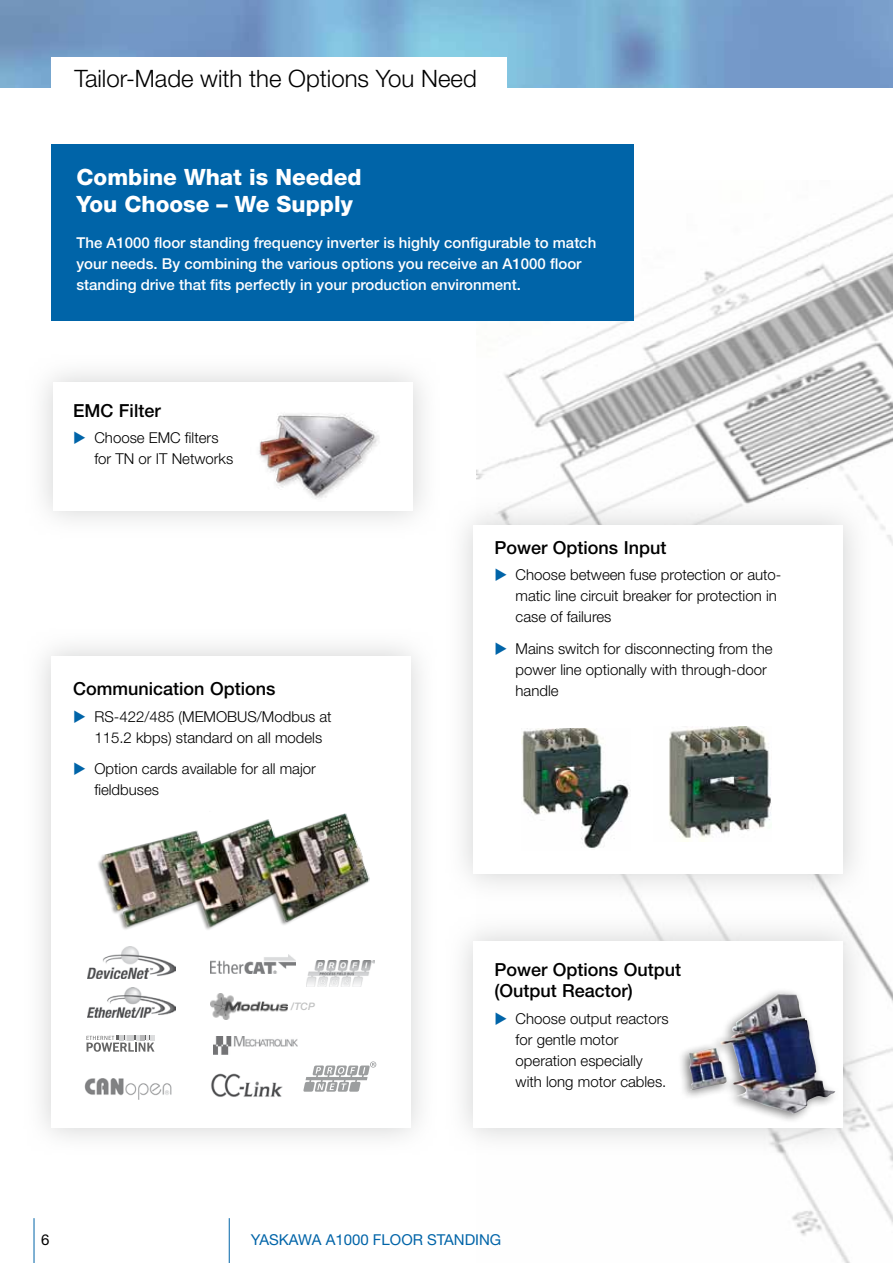
<style>
.page{position:relative;width:893px;height:1263px;background:#fff}
.page>*{position:absolute;margin:0;border:0;box-sizing:border-box;transform-origin:0 0}
.t1{font:300 24px "Helvetica Neue LT Pro";color:#000}
.t2{font:800 22.5px/27px "Helvetica Neue LT Pro";color:#fff}
.t3{font:500 18px/21.6px "Helvetica Neue LT Pro";color:#000}
.t4{font:300 15px/21px "Helvetica Neue LT Pro";color:#000}
.t5{font:500 15px/21px "Helvetica Neue LT Pro";color:#fff}
.t6{font:15px "Helvetica Neue LT Pro";color:#0064a8}
.t7{font:15px "Helvetica Neue LT Pro";color:#000}
.t8{font:italic 500 10.35px "Helvetica Neue LT Pro";color:#c2c3c3}
</style>
<div class="page">
<img style="left:476px;top:194px;width:417px;height:1069px">
<div style="left:23px;top:628px;width:415px;height:528px;background:#c2c3c3;opacity:.75"></div>
<div style="left:51px;top:656px;width:359px;height:471px;background:#fff"></div>
<div style="left:446px;top:914px;width:425px;height:242px;background:#c2c3c3;opacity:.75"></div>
<div style="left:473px;top:942px;width:370px;height:186px;background:#fff"></div>
<div style="left:25px;top:354px;width:416px;height:184px;background:#c2c3c3;opacity:.75"></div>
<div style="left:53px;top:382px;width:359px;height:128px;background:#fff"></div>
<div style="left:446px;top:497px;width:425px;height:404px;background:#c2c3c3;opacity:.75"></div>
<div style="left:473px;top:525px;width:370px;height:348px;background:#fff"></div>
<img style="left:0;top:0;width:893px;height:87px">
<img style="left:211px;top:1074px;width:72px;height:23px">
<img style="left:87px;top:947px;width:89px;height:31px">
<img style="left:84px;top:1078px;width:88px;height:21px">
<img style="left:87px;top:988px;width:88px;height:30px">
<img style="left:213px;top:1036px;width:85px;height:18px">
<img style="left:306px;top:960px;width:68px;height:26px">
<svg style="left:303px;top:1061px;width:73px;height:31px"></svg>
<img style="left:210px;top:955px;width:85px;height:19px">
<img style="left:210px;top:993px;width:78px;height:26px">
<svg style="left:87px;top:1036px;width:68px;height:16px"></svg>
<img style="left:98px;top:813px;width:272px;height:117px">
<img style="left:259px;top:413px;width:120px;height:86px">
<div style="left:677px;top:987px;width:163px;height:138px;background:#000;opacity:.5"></div>
<img style="left:689px;top:993px;width:146px;height:120px">
<img style="left:521px;top:729px;width:109px;height:119px">
<img style="left:669px;top:727px;width:102px;height:114px">
<hr style="left:34px;top:1218px;width:1px;height:45px;background:#0064a8">
<hr style="left:229px;top:1218px;width:1px;height:45px;background:#0064a8">
<div style="left:51px;top:145px;width:583px;height:176px;background:#0064a8"></div>
<div style="left:51px;top:57px;width:455px;height:41px;background:#fff"></div>
<h1 class="t1" style="left:74px;top:64px;width:404px">Tailor-Made with the Options You Need</h1>
<h2 class="t2" style="left:77px;top:164px;width:287px">Combine What is Needed<br>You Choose – We Supply</h2>
<p class="t5" style="left:77px;top:232px;width:521px">The A1000 floor standing frequency inverter is highly configurable to match your needs. By combining the various options you receive an A1000 floor standing drive that fits perfectly in your production environment.</p>
<p class="t3" style="left:73px;top:399px;width:89px">EMC Filter</p>
<p class="t4" style="left:94px;top:427px;width:140px">Choose EMC filters for TN or IT Networks</p>
<p class="t3" style="left:73px;top:678px;width:204px">Communication Options</p>
<p class="t4" style="left:94px;top:705px;width:239px">RS-422/485 (MEMOBUS/Modbus at<br>115.2 kbps) standard on all models</p>
<p class="t4" style="left:94px;top:758px;width:223px">Option cards available for all major fieldbuses</p>
<p class="t8" style="left:291px;top:1000px;width:26px">/TCP</p>
<p class="t3" style="left:494px;top:536px;width:174px">Power Options Input</p>
<p class="t4" style="left:516px;top:564px;width:267px">Choose between fuse protection or auto&shy;matic line circuit breaker for protection in case of failures</p>
<p class="t4" style="left:516px;top:637px;width:258px">Mains switch for disconnecting from the power line optionally with through-door handle</p>
<p class="t3" style="left:494px;top:958px;width:188px">Power Options Output (Output Reactor)</p>
<p class="t4" style="left:516px;top:1007px;width:155px">Choose output reactors for gentle motor operation especially with long motor cables.</p>
<p class="t7" style="left:41px;top:1230px;width:10px">6</p>
<p class="t6" style="left:251px;top:1230px;width:252px">YASKAWA A1000 FLOOR STANDING</p>
</div>
